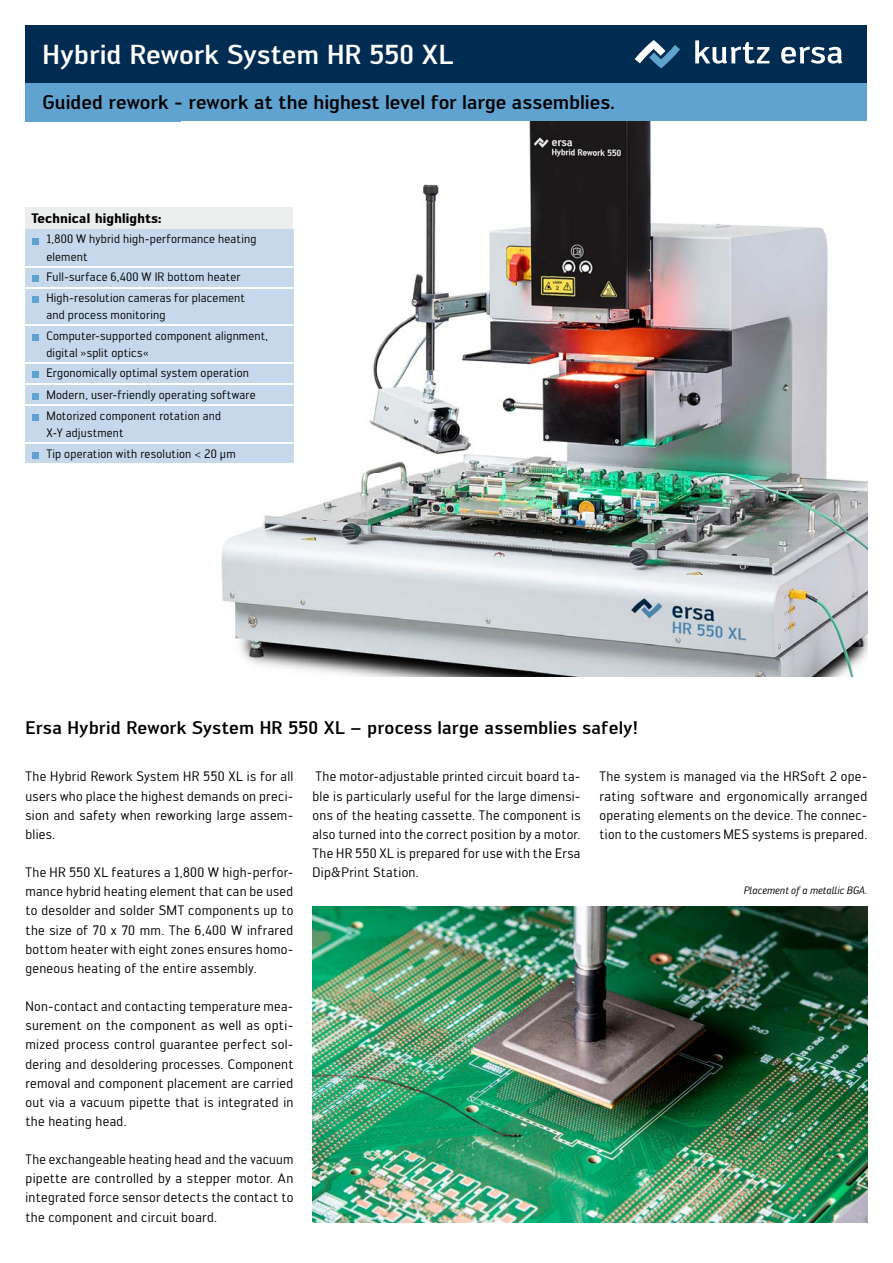
<style>
.page{position:relative;width:893px;height:1263px;background:#fff}
.page>*{position:absolute;margin:0;border:0;box-sizing:border-box;transform-origin:0 0}
.t1{font:500 27px "Engel";color:#fff}
.t2{font:500 19.5px "Engel";color:#000}
.t3{font:500 18px "Engel";letter-spacing:.01em;color:#000}
.t4{font:13.5px/19.2px "Engel";letter-spacing:.02em;color:#000;text-align:justify}
.t5{font:700 13.5px "Engel";letter-spacing:.01em;color:#000;scale:.95 1}
.t6{font:12px/21px "Engel";letter-spacing:.015em;color:#000}
.t7{font:italic 10.5px "Engel";color:#000}
</style>
<div class="page">
<div style="left:26px;top:26px;width:841px;height:57px;background:#002c52"></div>
<svg style="left:695px;top:40px;width:74px;height:24px"></svg>
<svg style="left:781px;top:47px;width:61px;height:17px"></svg>
<svg style="left:635px;top:40px;width:45px;height:28px"></svg>
<div style="left:26px;top:83px;width:841px;height:38px;background:#60a2d0"></div>
<img style="left:221px;top:121px;width:646px;height:555px">
<img style="left:313px;top:906px;width:554px;height:316px">
<div style="left:25px;top:207px;width:268px;height:22px;background:#eceded"></div>
<div style="left:25px;top:229px;width:268px;height:234px;background:#c6d8ec"></div>
<hr style="left:293px;top:229px;width:1px;height:37px;background:#d9dadb">
<svg style="left:293px;top:266px;width:1px;height:22px"></svg>
<hr style="left:293px;top:288px;width:1px;height:37px;background:#d9dadb">
<hr style="left:293px;top:325px;width:1px;height:38px;background:#d9dadb">
<svg style="left:293px;top:363px;width:1px;height:42px"></svg>
<hr style="left:293px;top:405px;width:1px;height:38px;background:#d9dadb">
<svg style="left:293px;top:443px;width:1px;height:20px"></svg>
<hr style="left:46px;top:266px;width:247px;height:1px;background:#fff">
<hr style="left:46px;top:287px;width:247px;height:1px;background:#fff">
<hr style="left:46px;top:325px;width:247px;height:1px;background:#fff">
<hr style="left:46px;top:362px;width:247px;height:2px;background:#fff">
<hr style="left:46px;top:383px;width:247px;height:2px;background:#fff">
<hr style="left:46px;top:405px;width:247px;height:1px;background:#fff">
<hr style="left:46px;top:442px;width:247px;height:2px;background:#fff">
<hr style="left:46px;top:463px;width:247px;height:2px;background:#fff">
<svg style="left:25px;top:266px;width:21px;height:1px"></svg>
<svg style="left:25px;top:287px;width:21px;height:1px"></svg>
<svg style="left:25px;top:325px;width:21px;height:1px"></svg>
<hr style="left:25px;top:362px;width:21px;height:2px;background:#fff">
<hr style="left:25px;top:383px;width:21px;height:2px;background:#fff">
<svg style="left:25px;top:405px;width:21px;height:1px"></svg>
<hr style="left:25px;top:442px;width:21px;height:2px;background:#fff">
<svg style="left:33px;top:238px;width:6px;height:6px"></svg>
<div style="left:33px;top:275px;width:6px;height:7px;background:#60a2d0"></div>
<svg style="left:33px;top:297px;width:6px;height:6px"></svg>
<div style="left:33px;top:334px;width:6px;height:7px;background:#60a2d0"></div>
<svg style="left:33px;top:372px;width:6px;height:6px"></svg>
<svg style="left:33px;top:393px;width:6px;height:6px"></svg>
<div style="left:33px;top:414px;width:6px;height:7px;background:#60a2d0"></div>
<svg style="left:33px;top:452px;width:6px;height:6px"></svg>
<h1 class="t1" style="left:43px;top:39px;width:412px">Hybrid Rework System HR 550 XL</h1>
<h2 class="t2" style="left:43px;top:91px;width:574px">Guided rework - rework at the highest level for large assemblies.</h2>
<p class="t5" style="left:31px;top:210px;width:139px">Technical highlights:</p>
<p class="t6" style="left:46px;top:231px;width:212px;line-height:17px">1,800 W hybrid high-performance heating element</p>
<p class="t6" style="left:46px;top:266px;width:200px">Full-surface 6,400 W IR bottom heater<br>High-resolution cameras for placement</p>
<p class="t6" style="left:46px;top:305px;width:223px;line-height:20.5px">and process monitoring<br>Computer-supported component alignment,</p>
<p class="t6" style="left:46px;top:342px;width:211px">digital »split optics«<br>Ergonomically optimal system operation Modern, user-friendly operating software Motorized component rotation and</p>
<p class="t6" style="left:46px;top:422px;width:191px;line-height:20.5px">X-Y adjustment<br>Tip operation with resolution &lt; 20 µm</p>
<h3 class="t3" style="left:26px;top:717px;width:614px">Ersa Hybrid Rework System HR 550 XL – process large assemblies safely!</h3>
<p class="t4" style="left:26px;top:767px;width:269px">The Hybrid Rework System HR 550 XL is for all users who place the highest demands on preci&shy;sion and safety when reworking large assem&shy;blies.</p>
<p class="t4" style="left:26px;top:863px;width:269px">The HR 550 XL features a 1,800 W high-perfor&shy;mance hybrid heating element that can be used to desolder and solder SMT components up to the size of 70 x 70 mm. The 6,400 W infrared bottom heater with eight zones ensures homo&shy;geneous heating of the entire assembly.</p>
<p class="t4" style="left:26px;top:997px;width:269px">Non-contact and contacting temperature mea&shy;surement on the component as well as opti&shy;mized process control guarantee perfect sol&shy;dering and desoldering processes. Component removal and component placement are carried out via a vacuum pipette that is integrated in the heating head.</p>
<p class="t4" style="left:26px;top:1150px;width:269px">The exchangeable heating head and the vacuum pipette are controlled by a stepper motor. An integrated force sensor detects the contact to the component and circuit board.</p>
<p class="t4" style="left:313px;top:767px;width:269px">The motor-adjustable printed circuit board ta&shy;ble is particularly useful for the large dimensi&shy;ons of the heating cassette. The component is also turned into the correct position by a motor.<br>The HR 550 XL is prepared for use with the Ersa Dip&amp;Print Station.</p>
<p class="t4" style="left:600px;top:767px;width:269px">The system is managed via the HRSoft 2 ope&shy;rating software and ergonomically arranged operating elements on the device. The connec&shy;tion to the customers MES systems is prepared.</p>
<p class="t7" style="left:744px;top:884px;width:125px">Placement of a metallic BGA.</p>
</div>
